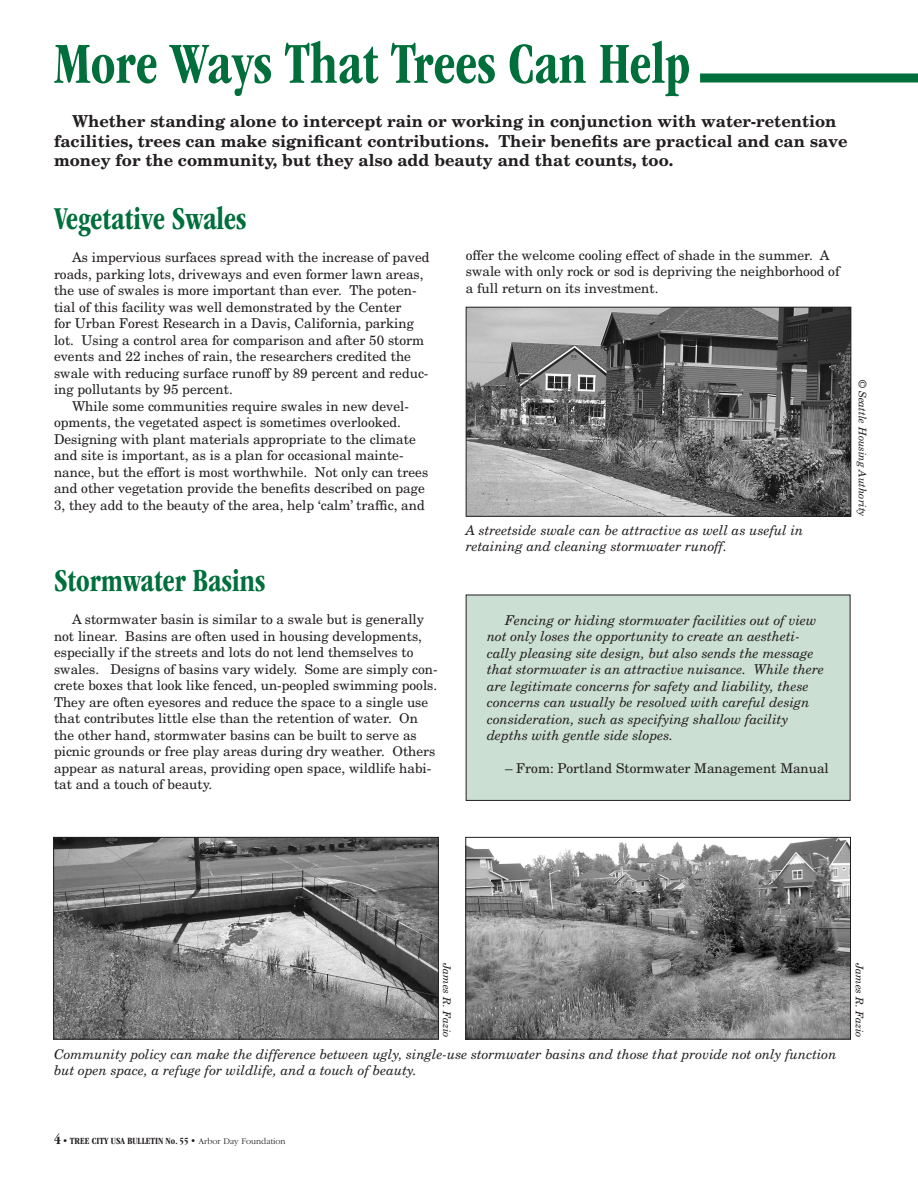
<style>
.page{position:relative;width:918px;height:1188px;background:#fff}
.page>*{position:absolute;margin:0;border:0;box-sizing:border-box;transform-origin:0 0}
.Headline_1{font:700 condensed 60px "ITC Garamond Std";color:#006f3c;scale:.9 1}
.t1{font:700 condensed 33px "ITC Garamond Std";color:#006f3c;scale:.9 1}
.Photo_Credit{font:700 16.5px/19.5px "New Century Schlbk";color:#231f20}
.t2{font:13.5px/16.5px "New Century Schlbk";color:#231f20}
.t3{font:italic 13.5px/16.5px "New Century Schlbk";color:#231f20}
.Body_text{font:italic 10.5px "New Century Schlbk";color:#231f20}
.t4{font:700 condensed 9.75px "ITC Garamond Std";color:#231f20}
.s1{font-size:15px}
.s2{font-weight:300;font-stretch:normal;font-size:9px}
</style>
<div class="page">
<div style="left:700px;top:74px;width:218px;height:8px;background:#006f3c"></div>
<img style="left:468px;top:309px;width:381px;height:206px">
<div style="left:466px;top:307px;width:385px;height:210px;border:1px solid #231f20"></div>
<div style="left:466px;top:595px;width:384px;height:205px;background:#cbdfd3"></div>
<div style="left:466px;top:595px;width:384px;height:206px;border:1px solid #231f20"></div>
<img style="left:55px;top:839px;width:382px;height:199px">
<div style="left:53px;top:837px;width:386px;height:203px;border:1px solid #231f20"></div>
<img style="left:467px;top:839px;width:382px;height:199px">
<div style="left:465px;top:837px;width:386px;height:203px;border:1px solid #231f20"></div>
<p class="Headline_1" style="left:54px;top:30px;width:708px">More Ways That Trees Can Help</p>
<p class="Photo_Credit" style="left:54px;top:111px;width:795px;text-indent:18px">Whether standing alone to intercept rain or working in conjunction with water-retention facilities, trees can make significant contributions. Their benefits are practical and can save money for the community, but they also add beauty and that counts, too.</p>
<p class="t1" style="left:54px;top:200px;width:215px">Vegetative Swales</p>
<p class="t2" style="left:54px;top:249px;width:377px;text-indent:18px">As impervious surfaces spread with the increase of paved roads, parking lots, driveways and even former lawn areas, the use of swales is more important than ever. The poten&shy;tial of this facility was well demonstrated by the Center<br>for Urban Forest Research in a Davis, California, parking lot. Using a control area for comparison and after 50 storm events and 22 inches of rain, the researchers credited the swale with reducing surface runoff by 89 percent and reduc&shy;ing pollutants by 95 percent.</p>
<p class="t2" style="left:54px;top:397px;width:376px;text-indent:18px">While some communities require swales in new devel&shy;opments, the vegetated aspect is sometimes overlooked.<br>Designing with plant materials appropriate to the climate and site is important, as is a plan for occasional mainte&shy;nance, but the effort is most worthwhile. Not only can trees and other vegetation provide the benefits described on page 3, they add to the beauty of the area, help ‘calm’ traffic, and</p>
<p class="t3" style="left:466px;top:522px;width:339px">A streetside swale can be attractive as well as useful in retaining and cleaning stormwater runoff.</p>
<p class="t1" style="left:54px;top:562px;width:236px">Stormwater Basins</p>
<p class="t2" style="left:54px;top:611px;width:385px;text-indent:18px">A stormwater basin is similar to a swale but is generally not linear. Basins are often used in housing developments, especially if the streets and lots do not lend themselves to swales. Designs of basins vary widely. Some are simply con&shy;crete boxes that look like fenced, un-peopled swimming pools.<br>They are often eyesores and reduce the space to a single use that contributes little else than the retention of water. On the other hand, stormwater basins can be built to serve as picnic grounds or free play areas during dry weather. Others appear as natural areas, providing open space, wildlife habi&shy;tat and a touch of beauty.</p>
<p class="t2" style="left:466px;top:247px;width:375px">offer the welcome cooling effect of shade in the summer. A swale with only rock or sod is depriving the neighborhood of a full return on its investment.</p>
<p class="t3" style="left:487px;top:612px;width:339px;text-indent:18px">Fencing or hiding stormwater facilities out of view not only loses the opportunity to create an aestheti&shy;cally pleasing site design, but also sends the message that stormwater is an attractive nuisance. While there are legitimate concerns for safety and liability, these concerns can usually be resolved with careful design consideration, such as specifying shallow facility depths with gentle side slopes.</p>
<p class="t2" style="left:505px;top:760px;width:325px">– From: Portland Stormwater Management Manual</p>
<p class="Body_text" style="left:869px;top:380px;width:139px;rotate:90deg">© Seattle Housing Authority</p>
<p class="Body_text" style="left:453px;top:963px;width:76px;rotate:90deg">James R. Fazio</p>
<p class="Body_text" style="left:866px;top:963px;width:76px;rotate:90deg">James R. Fazio</p>
<p class="t3" style="left:54px;top:1046px;width:784px">Community policy can make the difference between ugly, single-use stormwater basins and those that provide not only function but open space, a refuge for wildlife, and a touch of beauty.</p>
<p class="t4" style="left:54px;top:1136px;width:233px"><span class="s1">4</span> • TREE CITY USA BULLETIN No. 55 • <span class="s2">Arbor Day Foundation</span></p>
</div>
